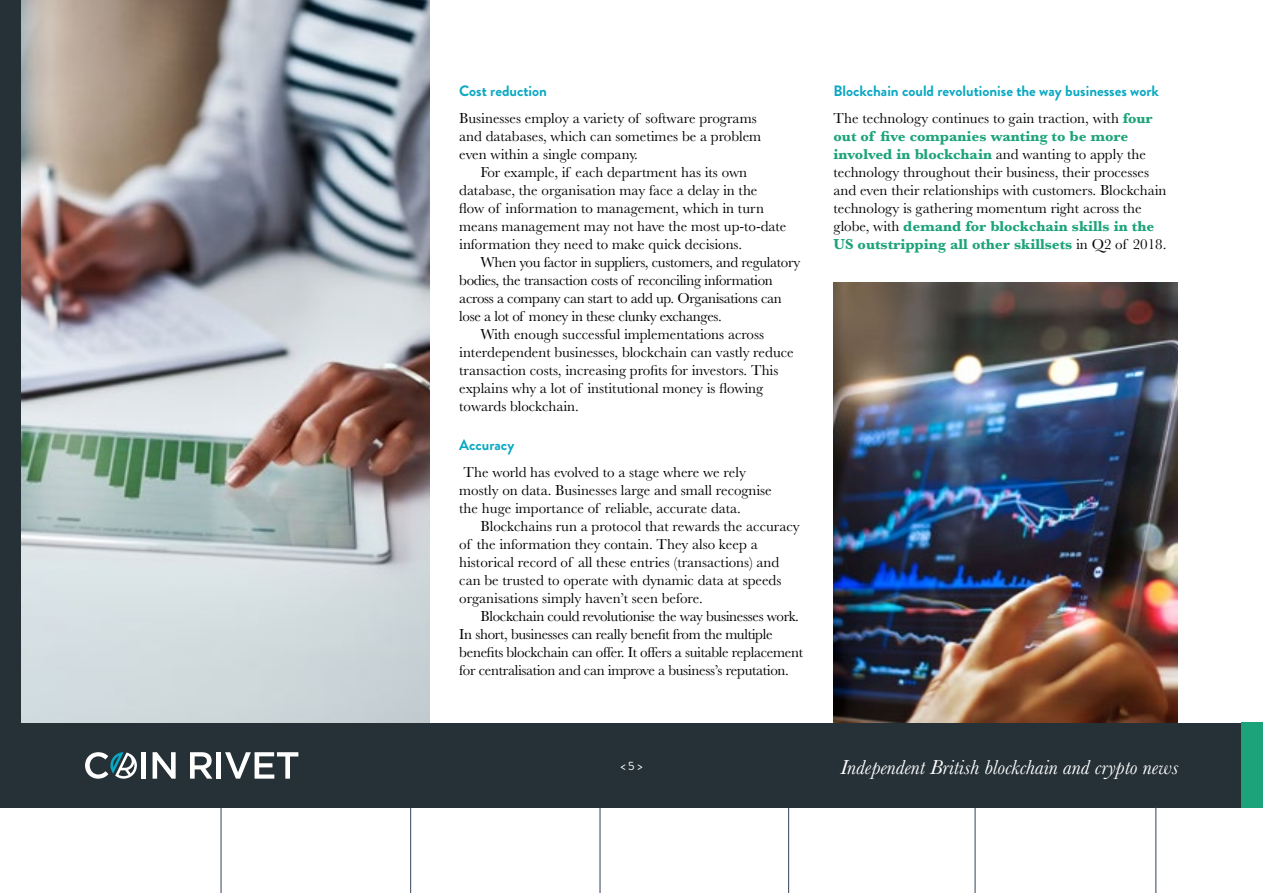
<style>
.page{position:relative;width:1263px;height:893px;background:#fff}
.page>*{position:absolute;margin:0;border:0;box-sizing:border-box;transform-origin:0 0}
.t1{font:italic 21px "Baskerville";color:#fff}
.t2{font:15px/18px "Baskerville";color:#000}
.t3{font:15px/18px "Baskerville";letter-spacing:-.02em;color:#000}
.t4{font:700 15px "Brandon Grotesque";color:#08a8c2}
.t5{font:12px "Brandon Grotesque";color:#fff}
.s1{font-weight:700;color:#1ca37a}
</style>
<div class="page">
<div style="left:0;top:0;width:1242px;height:808px;background:#253137"></div>
<div style="left:21px;top:0;width:1242px;height:723px;background:#fff"></div>
<hr style="left:142px;top:752px;width:4px;height:27px;background:#fff">
<svg style="left:153px;top:752px;width:23px;height:27px"></svg>
<svg style="left:190px;top:752px;width:22px;height:27px"></svg>
<hr style="left:217px;top:752px;width:4px;height:27px;background:#fff">
<svg style="left:225px;top:752px;width:73px;height:27px"></svg>
<svg style="left:85px;top:752px;width:52px;height:27px"></svg>
<div style="left:1242px;top:723px;width:21px;height:85px;background:#1ca37a"></div>
<img style="left:21px;top:0;width:408px;height:723px">
<hr style="left:221px;top:808px;width:1px;height:85px;background:#324257">
<hr style="left:1155px;top:806px;width:1px;height:87px;background:#324257">
<hr style="left:410px;top:808px;width:1px;height:85px;background:#324257">
<hr style="left:600px;top:808px;width:1px;height:85px;background:#324257">
<hr style="left:788px;top:808px;width:1px;height:85px;background:#324257">
<hr style="left:975px;top:808px;width:1px;height:85px;background:#324257">
<img style="left:833px;top:283px;width:345px;height:440px">
<p class="t4" style="left:459px;top:81px;width:89px">Cost reduction</p>
<p class="t2" style="left:459px;top:109px;width:303px">Businesses employ a variety of software programs and databases, which can sometimes be a problem even within a single company.</p>
<p class="t2" style="left:459px;top:163px;width:329px;text-indent:21px">For example, if each department has its own database, the organisation may face a delay in the<br>flow of information to management, which in turn means management may not have the most up-to-date information they need to make quick decisions.</p>
<p class="t3" style="left:480px;top:253px;width:321px">When you factor in suppliers, customers, and regulatory</p>
<p class="t3" style="left:459px;top:271px;width:315px">bodies, the transaction costs of reconciling information</p>
<p class="t3" style="left:459px;top:289px;width:324px">across a company can start to add up. Organisations can</p>
<p class="t3" style="left:459px;top:307px;width:264px">lose a lot of money in these clunky exchanges.</p>
<p class="t2" style="left:480px;top:325px;width:285px">With enough successful implementations across</p>
<p class="t2" style="left:459px;top:343px;width:336px">interdependent businesses, blockchain can vastly reduce</p>
<p class="t2" style="left:459px;top:361px;width:321px">transaction costs, increasing profits for investors. This</p>
<p class="t2" style="left:459px;top:379px;width:305px">explains why a lot of institutional money is flowing</p>
<p class="t2" style="left:459px;top:397px;width:121px">towards blockchain.</p>
<p class="t4" style="left:459px;top:434px;width:57px">Accuracy</p>
<p class="t2" style="left:459px;top:463px;width:314px">The world has evolved to a stage where we rely mostly on data. Businesses large and small recognise the huge importance of reliable, accurate data.</p>
<p class="t2" style="left:459px;top:517px;width:342px;text-indent:21px">Blockchains run a protocol that rewards the accuracy of the information they contain. They also keep a historical record of all these entries (transactions) and can be trusted to operate with dynamic data at speeds organisations simply haven’t seen before.</p>
<p class="t3" style="left:459px;top:607px;width:345px;text-indent:21px">Blockchain could revolutionise the way businesses work.<br>In short, businesses can really benefit from the multiple benefits blockchain can offer. It offers a suitable replacement for centralisation and can improve a business’s reputation.</p>
<p class="t4" style="left:833px;top:81px;width:327px">Blockchain could revolutionise the way businesses work</p>
<p class="t2" style="left:833px;top:109px;width:335px">The technology continues to gain traction, with <span class="s1">four out of five companies wanting to be more involved in blockchain</span> and wanting to apply the technology throughout their business, their processes and even their relationships with customers. Blockchain technology is gathering momentum right across the globe, with <span class="s1">demand for blockchain skills in the US outstripping all other skillsets</span> in Q2 of 2018.</p>
<p class="t5" style="left:620px;top:757px;width:24px">&lt; 5 &gt;</p>
<h1 class="t1" style="left:840px;top:754px;width:340px">Independent British blockchain and crypto news</h1>
</div>
